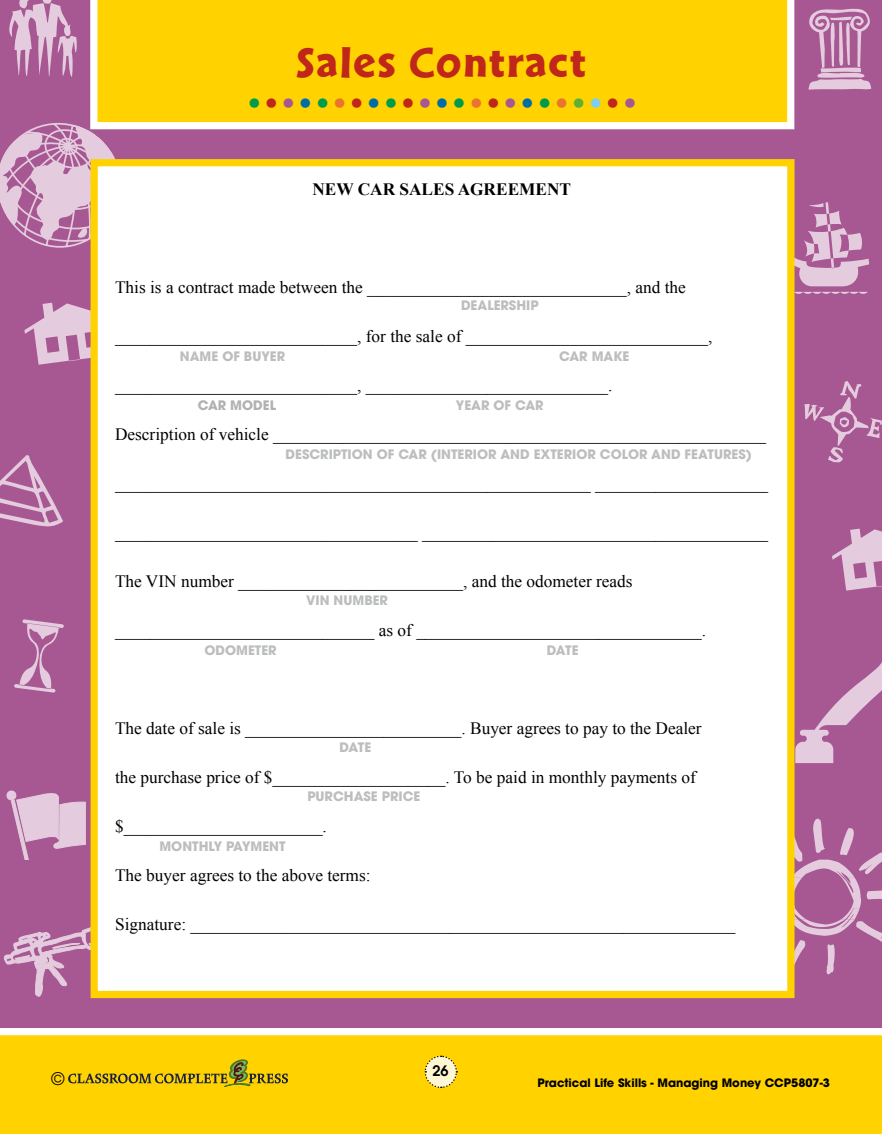
<style>
.page{position:relative;width:882px;height:1134px;background:#fff}
.page>*{position:absolute;margin:0;border:0;box-sizing:border-box;transform-origin:0 0}
.t1{font:44.71px "Cal Sans Heavy KA";letter-spacing:.04em;color:#c1261b}
.t2{font:700 40.34px "Futura";color:#009c4a}
.t3{font:17.32px "Times New Roman";color:#000}
.t4{font:700 17.32px "Times New Roman";color:#000}
.t5{font:17.32px "Avant Garde";color:#000}
.t6{font:600 14.44px "Avant Garde";color:#000}
.t7{font:700 12.95px "Avant Garde";color:#bcbdbd}
.t8{font:700 12.95px "Avant Garde";color:#b1b1b2}
.t9{font:700 11.55px "Avant Garde";color:#000}
.s1{color:#c1261b}
.s2{color:#a75893}
.s3{color:#006da7}
.s4{color:#ea742d}
.s5{color:#5eaf36}
.s6{color:#7ccef3}
</style>
<div class="page">
<div style="left:0;top:1035px;width:882px;height:99px;background:#ffd200"></div>
<svg style="left:424px;top:1055px;width:34px;height:34px"></svg>
<svg style="left:68px;top:1060px;width:220px;height:27px"></svg>
<div style="left:0;top:0;width:882px;height:1028px;background:#a75893"></div>
<svg style="left:0;top:455px;width:63px;height:73px;background:#b675a6"></svg>
<svg style="left:24px;top:303px;width:67px;height:62px;background:#ca9bbd"></svg>
<svg style="left:808px;top:7px;width:63px;height:83px;background:#bf87b1"></svg>
<svg style="left:8px;top:0;width:69px;height:77px;background:#c18ab3"></svg>
<svg style="left:5px;top:790px;width:81px;height:70px;background:#c999bd"></svg>
<svg style="left:804px;top:381px;width:78px;height:81px;background:#b06a9e"></svg>
<svg style="left:795px;top:202px;width:74px;height:93px;background:#bf86b1"></svg>
<svg style="left:14px;top:619px;width:50px;height:74px;background:#b777a7"></svg>
<svg style="left:4px;top:924px;width:87px;height:74px;background:#b879a7"></svg>
<svg style="left:0;top:121px;width:122px;height:128px;background:#c795ba"></svg>
<svg style="left:832px;top:529px;width:50px;height:62px;background:#c999bd"></svg>
<svg style="left:795px;top:647px;width:87px;height:116px;background:#b675a6"></svg>
<svg style="left:795px;top:819px;width:87px;height:155px;background:#b471a3"></svg>
<svg style="left:90px;top:0;width:704px;height:129px;background:#fed414"></svg>
<div style="left:94px;top:163px;width:697px;height:832px;background:#fff"></div>
<div style="left:91px;top:159px;width:704px;height:839px;border:7px solid #ffd200"></div>
<h1 class="t1" style="left:296px;top:36px;width:291px">SALES CONTRACT</h1>
<h2 class="t2" style="left:247px;top:65px;width:391px">.<span class="s1">.</span><span class="s2">.</span><span class="s3">.</span>.<span class="s4">.</span><span class="s1">.</span><span class="s3">.</span>.<span class="s1">.</span><span class="s2">.</span><span class="s3">.</span>.<span class="s4">.</span><span class="s1">.</span><span class="s2">.</span><span class="s3">.</span>.<span class="s4">.</span><span class="s5">.</span><span class="s6">.</span><span class="s1">.</span><span class="s2">.</span></h2>
<p class="t4" style="left:312px;top:177px;width:260px">NEW CAR SALES AGREEMENT</p>
<p class="t3" style="left:115px;top:276px;width:572px">This is a contract made between the ______________________________, and the</p>
<p class="t3" style="left:115px;top:325px;width:599px">____________________________, for the sale of ____________________________,</p>
<p class="t7" style="left:461px;top:297px;width:79px">DEALERSHIP</p>
<p class="t7" style="left:559px;top:348px;width:72px">CAR MAKE</p>
<p class="t7" style="left:180px;top:348px;width:107px">NAME OF BUYER</p>
<p class="t8" style="left:198px;top:397px;width:80px">CAR MODEL</p>
<p class="t7" style="left:456px;top:397px;width:89px">YEAR OF CAR</p>
<p class="t3" style="left:115px;top:374px;width:499px">____________________________, ____________________________.</p>
<p class="t3" style="left:115px;top:423px;width:653px">Description of vehicle _________________________________________________________</p>
<p class="t7" style="left:286px;top:446px;width:468px">DESCRIPTION OF CAR (INTERIOR AND EXTERIOR COLOR AND FEATURES)</p>
<p class="t3" style="left:115px;top:472px;width:655px">_______________________________________________________ ____________________</p>
<p class="t3" style="left:115px;top:521px;width:655px">___________________________________ ________________________________________</p>
<p class="t3" style="left:115px;top:570px;width:519px">The VIN number __________________________, and the odometer reads</p>
<p class="t3" style="left:115px;top:619px;width:593px">______________________________ as of _________________________________.</p>
<p class="t7" style="left:306px;top:592px;width:83px">VIN NUMBER</p>
<p class="t7" style="left:205px;top:642px;width:74px">ODOMETER</p>
<p class="t7" style="left:547px;top:642px;width:33px">DATE</p>
<p class="t3" style="left:115px;top:717px;width:588px">The date of sale is _________________________. Buyer agrees to pay to the Dealer</p>
<p class="t3" style="left:115px;top:766px;width:582px">the purchase price of $____________________. To be paid in monthly payments of</p>
<p class="t3" style="left:115px;top:815px;width:213px">$_______________________.</p>
<p class="t3" style="left:115px;top:864px;width:257px">The buyer agrees to the above terms:</p>
<p class="t3" style="left:115px;top:913px;width:622px">Signature: _______________________________________________________________</p>
<p class="t7" style="left:340px;top:739px;width:33px">DATE</p>
<p class="t7" style="left:307px;top:788px;width:115px">PURCHASE PRICE</p>
<p class="t7" style="left:159px;top:838px;width:128px">MONTHLY PAYMENT</p>
<p class="t6" style="left:432px;top:1062px;width:18px">26</p>
<p class="t5" style="left:52px;top:1068px;width:14px">©</p>
<p class="t9" style="left:537px;top:1076px;width:294px">Practical Life Skills - Managing Money CCP5807-3</p>
</div>
